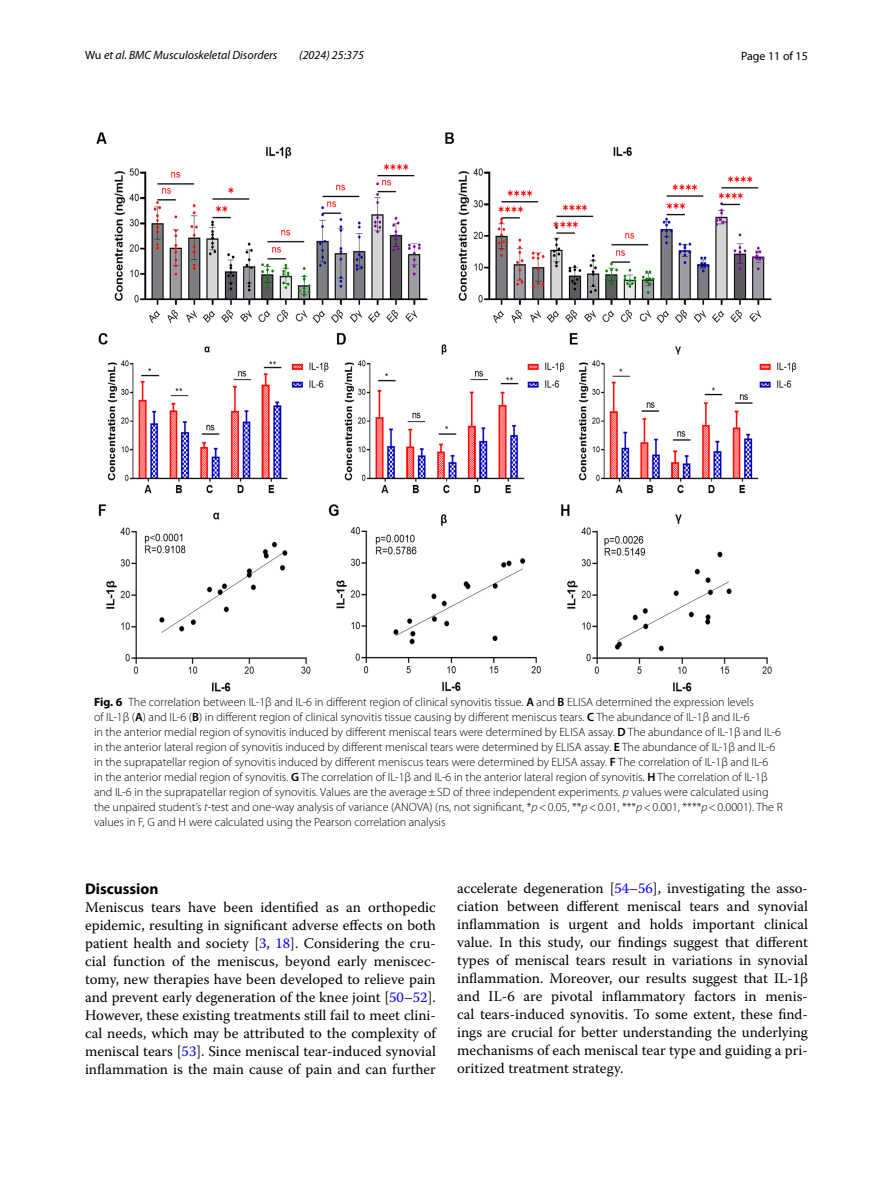
<style>
.page{position:relative;width:893px;height:1187px;background:#fff}
.page>*{position:absolute;margin:0;border:0;box-sizing:border-box;transform-origin:0 0}
.t1{font:700 15.45px "Myriad Pro";color:#000}
.t2{font:14.7px/18px "Warnock Pro";color:#000;text-align:justify}
.t3{font:300 12px/15px "Myriad Pro";color:#000}
.t4{font:italic 12px "Myriad Pro";color:#000}
.t5{font:12px "Myriad Pro";color:#000}
.s1{font-style:normal}
.s2{font-weight:700}
.s3{font-weight:600}
.s4{font-style:italic}
.s5{color:#00f}
</style>
<div class="page">
<img style="left:96px;top:133px;width:701px;height:558px">
<p class="t4" style="left:85px;top:48px;width:194px"><span class="s1">Wu</span> et al. BMC Musculoskeletal Disorders</p>
<p class="t4" style="left:299px;top:48px;width:66px">(2024) 25:375</p>
<p class="t5" style="left:741px;top:48px;width:68px">Page 11 of 15</p>
<p class="t3" style="left:94px;top:695px;width:690px"><span class="s2">Fig. 6</span> The correlation between IL-1β and IL-6 in different region of clinical synovitis tissue. <span class="s3">A</span> and <span class="s3">B</span> ELISA determined the expression levels<br>of IL-1β (<span class="s3">A</span>) and IL-6 (<span class="s3">B</span>) in different region of clinical synovitis tissue causing by different meniscus tears. <span class="s3">C</span> The abundance of IL-1β and IL-6<br>in the anterior medial region of synovitis induced by different meniscal tears were determined by ELISA assay. <span class="s3">D</span> The abundance of IL-1β and IL-6 in the anterior lateral region of synovitis induced by different meniscal tears were determined by ELISA assay. <span class="s3">E</span> The abundance of IL-1β and IL-6 in the suprapatellar region of synovitis induced by different meniscus tears were determined by ELISA assay. <span class="s3">F</span> The correlation of IL-1β and IL-6<br>in the anterior medial region of synovitis. <span class="s3">G</span> The correlation of IL-1β and IL-6 in the anterior lateral region of synovitis. <span class="s3">H</span> The correlation of IL-1β and IL-6 in the suprapatellar region of synovitis. Values are the average±SD of three independent experiments. <span class="s4">p</span> values were calculated using the unpaired student’s <span class="s4">t</span>-test and one-way analysis of variance (ANOVA) (ns, not significant, *<span class="s4">p</span>&lt;0.05, **<span class="s4">p</span>&lt;0.01, ***<span class="s4">p</span>&lt;0.001, ****<span class="s4">p</span>&lt;0.0001). The R values in F, G and H were calculated using the Pearson correlation analysis</p>
<p class="t1" style="left:85px;top:878px;width:75px">Discussion</p>
<p class="t2" style="left:85px;top:897px;width:352px">Meniscus tears have been identified as an orthopedic epidemic, resulting in significant adverse effects on both patient health and society [<span class="s5">3</span>, <span class="s5">18</span>]. Considering the cru&shy;cial function of the meniscus, beyond early meniscec&shy;tomy, new therapies have been developed to relieve pain and prevent early degeneration of the knee joint [<span class="s5">50</span>–<span class="s5">52</span>].<br>However, these existing treatments still fail to meet clini&shy;cal needs, which may be attributed to the complexity of meniscal tears [<span class="s5">53</span>]. Since meniscal tear-induced synovial inflammation is the main cause of pain and can further</p>
<p class="t2" style="left:457px;top:878px;width:352px">accelerate degeneration [<span class="s5">54</span>–<span class="s5">56</span>], investigating the asso&shy;ciation between different meniscal tears and synovial inflammation is urgent and holds important clinical value. In this study, our findings suggest that different types of meniscal tears result in variations in synovial inflammation. Moreover, our results suggest that IL-1β and IL-6 are pivotal inflammatory factors in menis&shy;cal tears-induced synovitis. To some extent, these find&shy;ings are crucial for better understanding the underlying mechanisms of each meniscal tear type and guiding a pri&shy;oritized treatment strategy.</p>
</div>
